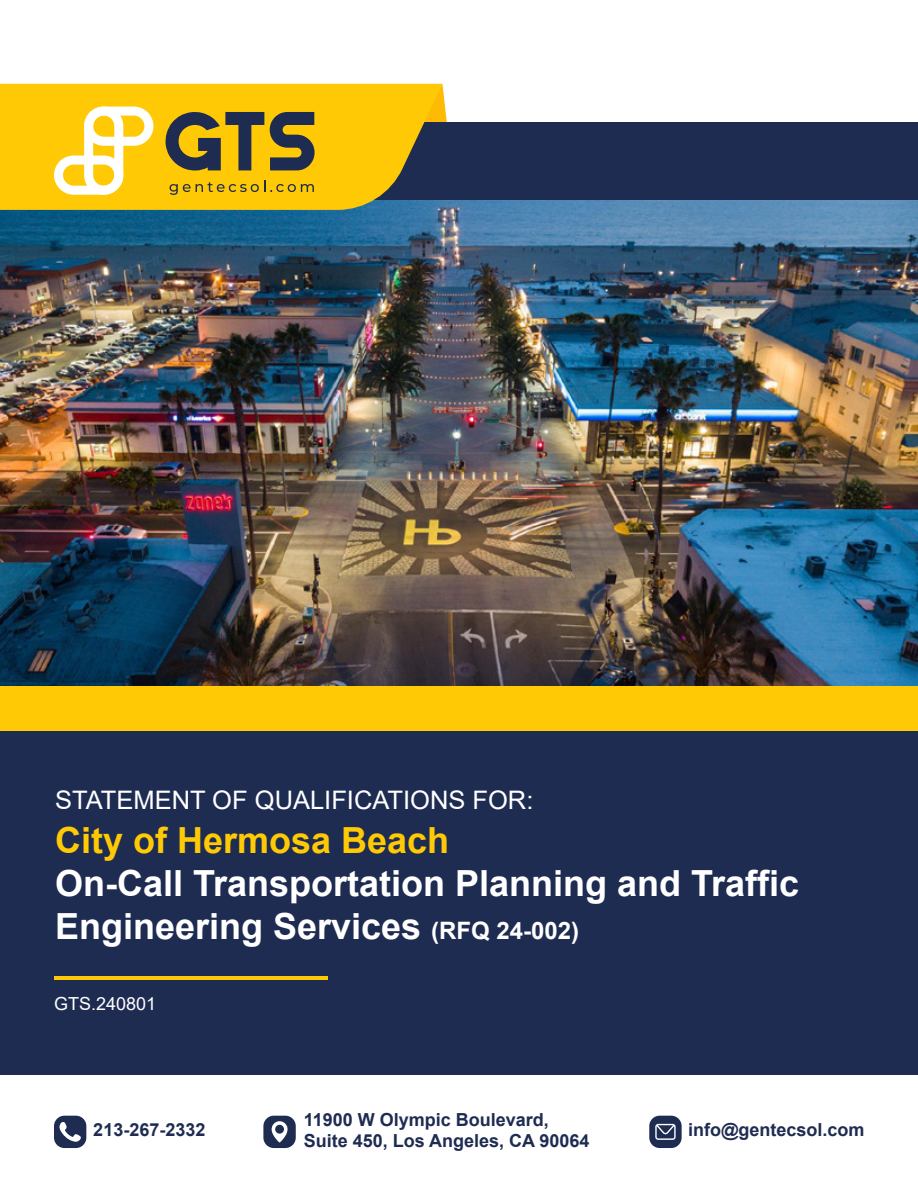
<style>
.page{position:relative;width:918px;height:1188px;background:#fff}
.page>*{position:absolute;margin:0;border:0;box-sizing:border-box;transform-origin:0 0}
.t1{font:700 36px "Arial";color:#fff}
.t2{font:700 36px "Arial";color:#ffca05}
.t3{font:25.5px "Arial";color:#fff}
.t4{font:700 24px "Arial";color:#fff}
.t5{font:700 18px "Arial";color:#1f2c52}
.t6{font:18px "Arial";color:#fff}
</style>
<div class="page">
<img style="left:0;top:200px;width:918px;height:486px">
<svg style="left:442px;top:84px;width:5px;height:38px"></svg>
<div style="left:0;top:122px;width:918px;height:78px;background:#1f2c52"></div>
<div style="left:0;top:686px;width:918px;height:45px;background:#ffca05"></div>
<div style="left:0;top:731px;width:918px;height:345px;background:#1f2c52"></div>
<svg style="left:0;top:84px;width:442px;height:126px;background:#e8bb0f"></svg>
<svg style="left:54px;top:107px;width:99px;height:88px;background:#ffdf6a"></svg>
<svg style="left:270px;top:112px;width:45px;height:58px"></svg>
<svg style="left:165px;top:112px;width:99px;height:59px"></svg>
<svg style="left:170px;top:181px;width:144px;height:14px;background:#d7ae12"></svg>
<hr style="left:54px;top:976px;width:273px;height:4px;background:#ffca05">
<div style="left:54px;top:1116px;width:32px;height:32px;background:#1f2c52;border-radius:10px"></div>
<svg style="left:60px;top:1122px;width:21px;height:20px"></svg>
<div style="left:263px;top:1116px;width:33px;height:32px;background:#1f2c52;border-radius:10px"></div>
<svg style="left:271px;top:1121px;width:17px;height:22px"></svg>
<div style="left:649px;top:1116px;width:33px;height:32px;background:#1f2c52;border-radius:10px"></div>
<svg style="left:655px;top:1124px;width:21px;height:16px"></svg>
<h2 class="t3" style="left:55px;top:783px;width:480px">STATEMENT OF QUALIFICATIONS FOR:</h2>
<h1 class="t2" style="left:55px;top:815px;width:396px">City of Hermosa Beach</h1>
<h1 class="t1" style="left:55px;top:858px;width:746px">On-Call Transportation Planning and Traffic</h1>
<h3 class="t4" style="left:431px;top:914px;width:150px">(RFQ 24-002(</h3>
<h1 class="t1" style="left:55px;top:901px;width:368px">Engineering Services</h1>
<p class="t6" style="left:54px;top:991px;width:104px">GTS.240801</p>
<p class="t5" style="left:93px;top:1117px;width:114px">213-267-2332</p>
<p class="t5" style="left:304px;top:1107px;width:247px">11900 W Olympic Boulevard,</p>
<p class="t5" style="left:304px;top:1128px;width:287px">Suite 450, Los Angeles, CA 90064</p>
<p class="t5" style="left:688px;top:1117px;width:178px">info@gentecsol.com</p>
</div>
